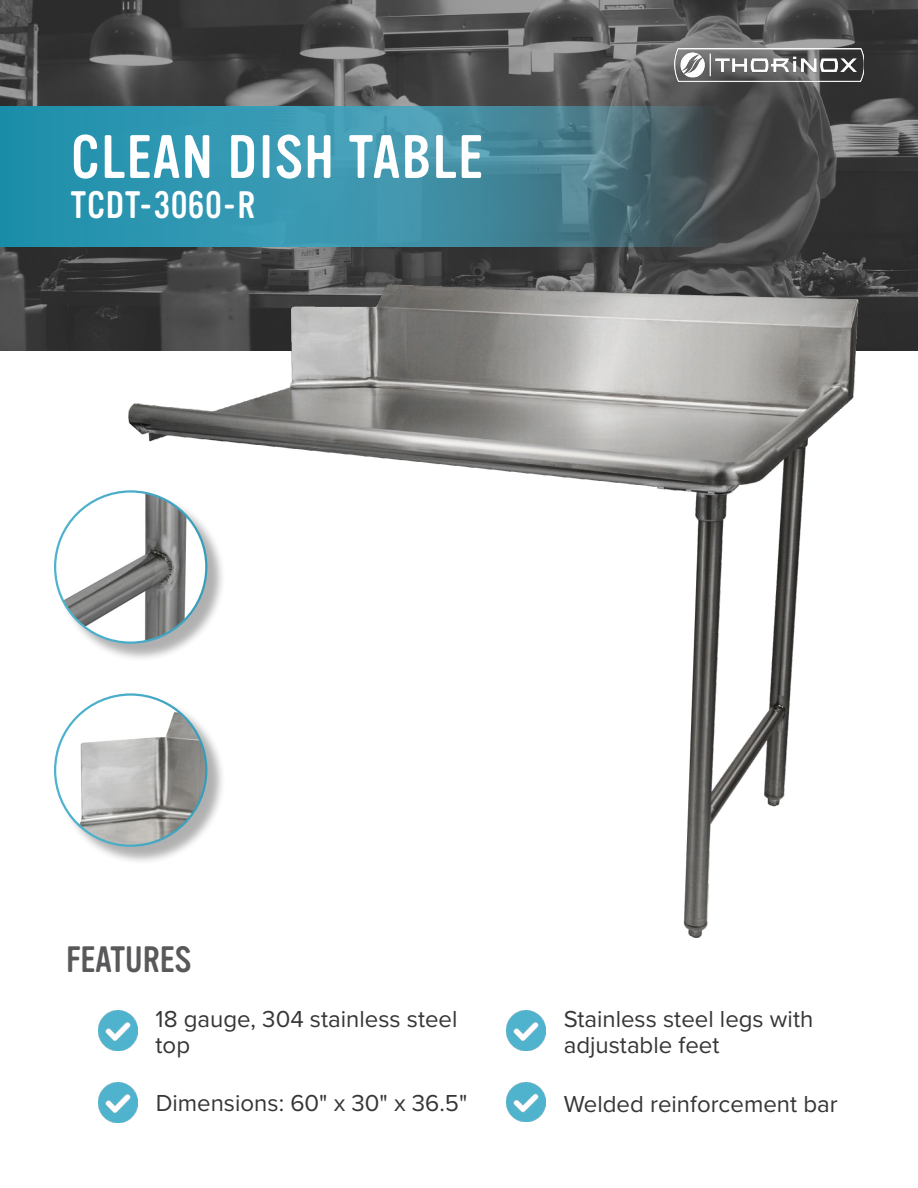
<style>
.page{position:relative;width:918px;height:1188px;background:#fff}
.page>*{position:absolute;margin:0;border:0;box-sizing:border-box;transform-origin:0 0}
.t1{font:60px "Vinyl OT";letter-spacing:.025em;color:#fff}
.t2{font:37.5px "Vinyl OT";letter-spacing:.025em;color:#fff}
.t3{font:36px "Vinyl OT";color:#59595b}
.t4{font:24px/25.5px "Proxima Nova";color:#373637}
</style>
<div class="page">
<svg style="left:0;top:0;width:918px;height:351px;background:#4d4d4d"></svg>
<img style="left:674px;top:49px;width:190px;height:32px">
<div style="left:57px;top:696px;width:169px;height:169px;background:#000;opacity:.31"></div>
<img style="left:55px;top:695px;width:151px;height:151px;border-radius:76px">
<div style="left:57px;top:493px;width:169px;height:169px;background:#000;opacity:.31"></div>
<img style="left:55px;top:491px;width:151px;height:152px;border-radius:76px">
<svg style="left:0;top:106px;width:717px;height:140px;background:#3b8a9f"></svg>
<img style="left:110px;top:231px;width:772px;height:707px">
<img style="left:98px;top:1083px;width:40px;height:39px">
<img style="left:506px;top:1011px;width:40px;height:39px">
<img style="left:506px;top:1083px;width:40px;height:39px">
<img style="left:98px;top:1011px;width:40px;height:39px">
<h1 class="t1" style="left:71px;top:124px;width:414px">CLEAN DISH TABLE</h1>
<h2 class="t2" style="left:71px;top:184px;width:186px">TCDT-3060-R</h2>
<h3 class="t3" style="left:66px;top:940px;width:127px">FEATURES</h3>
<p class="t4" style="left:156px;top:1006px;width:303px">18 gauge, 304 stainless steel top</p>
<p class="t4" style="left:156px;top:1089px;width:313px">Dimensions: 60" x 30" x 36.5"</p>
<p class="t4" style="left:564px;top:1006px;width:251px">Stainless steel legs with adjustable feet</p>
<p class="t4" style="left:564px;top:1090px;width:276px">Welded reinforcement bar</p>
</div>
